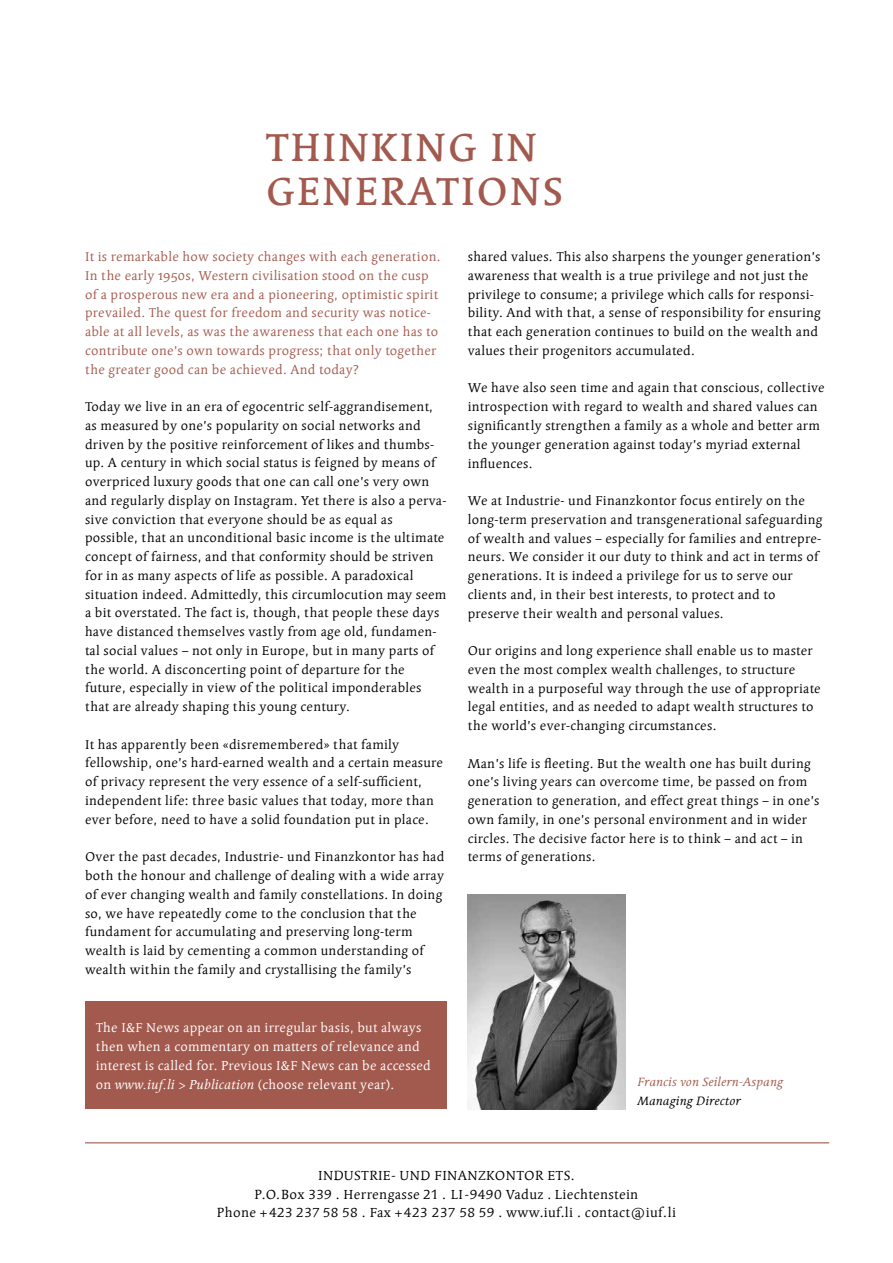
<style>
.page{position:relative;width:893px;height:1263px;background:#fff}
.page>*{position:absolute;margin:0;border:0;box-sizing:border-box;transform-origin:0 0}
.t1{font:500 39px/43.5px "Linotype Syntax Srf Com";letter-spacing:.04em;color:#a35a4e}
.t2{font:13.2px/18.8px "Linotype Syntax Srf Com";letter-spacing:.025em;color:#000;text-align:center}
.t3{font:12.75px/18.8px "Linotype Syntax Srf Com";letter-spacing:.02em;color:#000}
.t4{font:12.75px/18.8px "Linotype Syntax Srf Com";letter-spacing:.02em;color:#a35a4e}
.t5{font:12.75px/18.8px "Linotype Syntax Srf Com";letter-spacing:.02em;color:#fff}
.t6{font:italic 12px "Linotype Syntax Srf Com";letter-spacing:.02em;color:#a35a4e}
.t7{font:italic 12px "Linotype Syntax Srf Com";letter-spacing:.02em;color:#000}
.s1{font-style:italic}
</style>
<div class="page">
<hr style="left:85px;top:1142px;width:744px;height:1px;background:#a35a4e">
<div style="left:85px;top:1002px;width:361px;height:107px;background:#a35a4e"></div>
<img style="left:468px;top:894px;width:157px;height:215px">
<h1 class="t1" style="left:266px;top:126px;width:299px">THINKING IN<br>GENERATIONS</h1>
<p class="t4" style="left:85px;top:247px;width:357px">It is remarkable how society changes with each generation.<br>In the early 1950s, Western civilisation stood on the cusp of a prosperous new era and a pioneering, optimistic spirit prevailed. The quest for freedom and security was notice&shy;able at all levels, as was the awareness that each one has to contribute one’s own towards progress; that only together the greater good can be achieved. And today?</p>
<p class="t3" style="left:85px;top:397px;width:363px">Today we live in an era of egocentric self-aggrandisement, as measured by one’s popularity on social networks and driven by the positive reinforcement of likes and thumbs&shy;up. A century in which social status is feigned by means of overpriced luxury goods that one can call one’s very own and regularly display on Instagram. Yet there is also a perva&shy;sive conviction that everyone should be as equal as possible, that an unconditional basic income is the ultimate concept of fairness, and that conformity should be striven for in as many aspects of life as possible. A paradoxical situation indeed. Admittedly, this circumlocution may seem a bit overstated. The fact is, though, that people these days have distanced themselves vastly from age old, fundamen&shy;tal social values – not only in Europe, but in many parts of the world. A disconcerting point of departure for the future, especially in view of the political imponderables that are already shaping this young century.</p>
<p class="t3" style="left:85px;top:735px;width:360px">It has apparently been «disremembered» that family fellowship, one’s hard-earned wealth and a certain measure of privacy represent the very essence of a self-sufficient, independent life: three basic values that today, more than ever before, need to have a solid foundation put in place.</p>
<p class="t3" style="left:85px;top:847px;width:361px">Over the past decades, Industrie- und Finanzkontor has had both the honour and challenge of dealing with a wide array of ever changing wealth and family constellations. In doing so, we have repeatedly come to the conclusion that the fundament for accumulating and preserving long-term wealth is laid by cementing a common understanding of wealth within the family and crystallising the family’s</p>
<p class="t5" style="left:96px;top:1018px;width:337px">The I&amp;F News appear on an irregular basis, but always then when a commentary on matters of relevance and interest is called for. Previous I&amp;F News can be accessed on <span class="s1">www.iuf.li &gt; Publication</span> (choose relevant year).</p>
<p class="t3" style="left:468px;top:247px;width:355px">shared values. This also sharpens the younger generation’s awareness that wealth is a true privilege and not just the privilege to consume; a privilege which calls for responsi&shy;bility. And with that, a sense of responsibility for ensuring that each generation continues to build on the wealth and values their progenitors accumulated.</p>
<p class="t3" style="left:468px;top:379px;width:359px">We have also seen time and again that conscious, collective introspection with regard to wealth and shared values can significantly strengthen a family as a whole and better arm the younger generation against today’s myriad external influences.</p>
<p class="t3" style="left:468px;top:491px;width:356px">We at Industrie- und Finanzkontor focus entirely on the long-term preservation and transgenerational safeguarding of wealth and values – especially for families and entrepre&shy;neurs. We consider it our duty to think and act in terms of generations. It is indeed a privilege for us to serve our clients and, in their best interests, to protect and to preserve their wealth and personal values.</p>
<p class="t3" style="left:468px;top:641px;width:354px">Our origins and long experience shall enable us to master even the most complex wealth challenges, to structure wealth in a purposeful way through the use of appropriate legal entities, and as needed to adapt wealth structures to the world’s ever-changing circumstances.</p>
<p class="t3" style="left:468px;top:754px;width:353px">Man’s life is fleeting. But the wealth one has built during one’s living years can overcome time, be passed on from generation to generation, and effect great things – in one’s own family, in one’s personal environment and in wider circles. The decisive factor here is to think – and act – in terms of generations.</p>
<p class="t6" style="left:638px;top:1074px;width:147px">Francis von Seilern-Aspang</p>
<p class="t7" style="left:638px;top:1092px;width:105px">Managing Director</p>
<p class="t2" style="left:217px;top:1166px;width:461px">INDUSTRIE- UND FINANZKONTOR ETS.<br>P.O.Box 339 . Herrengasse 21 . LI-9490 Vaduz . Liechtenstein<br>Phone +423 237 58 58 . Fax +423 237 58 59 . www.iuf.li . contact@iuf.li</p>
</div>
